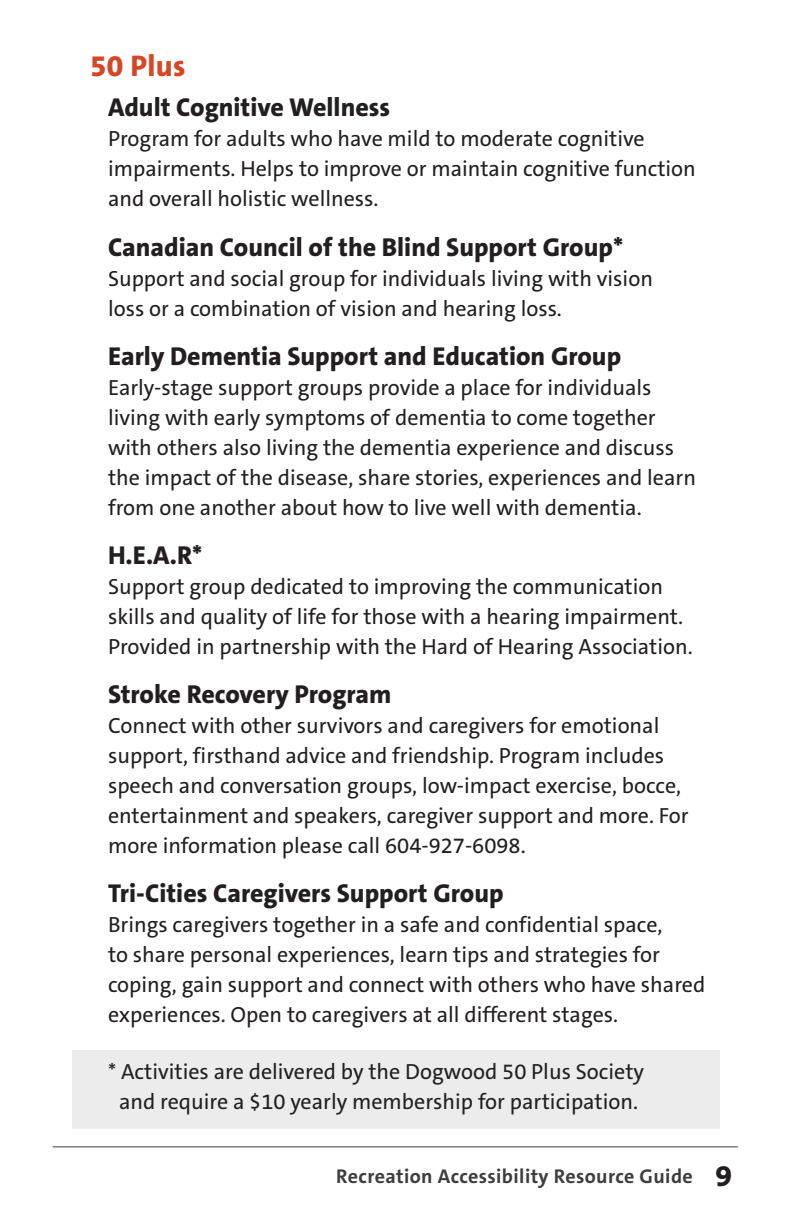
<style>
.page{position:relative;width:792px;height:1224px;background:#fff}
.page>*{position:absolute;margin:0;border:0;box-sizing:border-box;transform-origin:0 0}
.Subhead{font:800 30px "The Sans C5";letter-spacing:.01em;color:#d44727}
.t1{font:800 30px "The Sans C5";color:#231f20}
.t2{font:800 26px "The Sans C5";color:#231f20}
.Text_Indented{font:22px/30px "The Sans C5";color:#231f20}
.Italicized_Note_with{font:22px/30px "The Sans C5";color:#231f20;text-align:center}
.t3{font:700 20px "The Sans C5";letter-spacing:.02em;color:#3e3e3f}
</style>
<div class="page">
<hr style="left:53px;top:1146px;width:685px;height:1px;background:#3e3e3f">
<div style="left:72px;top:1050px;width:648px;height:78px;background:#ececed"></div>
<h2 class="Subhead" style="left:90px;top:47px;width:97px">50 Plus</h2>
<h3 class="t2" style="left:108px;top:91px;width:284px">Adult Cognitive Wellness</h3>
<p class="Text_Indented" style="left:108px;top:124px;width:589px">Program for adults who have mild to moderate cognitive impairments. Helps to improve or maintain cognitive function and overall holistic wellness.</p>
<h3 class="t2" style="left:108px;top:230px;width:517px">Canadian Council of the Blind Support Group*</h3>
<p class="Text_Indented" style="left:108px;top:263px;width:547px">Support and social group for individuals living with vision loss or a combination of vision and hearing loss.</p>
<h3 class="t2" style="left:108px;top:339px;width:515px">Early Dementia Support and Education Group</h3>
<p class="Text_Indented" style="left:108px;top:373px;width:590px">Early-stage support groups provide a place for individuals living with early symptoms of dementia to come together with others also living the dementia experience and discuss the impact of the disease, share stories, experiences and learn from one another about how to live well with dementia.</p>
<h3 class="t2" style="left:108px;top:539px;width:96px">H.E.A.R*</h3>
<p class="Text_Indented" style="left:108px;top:572px;width:586px">Support group dedicated to improving the communication skills and quality of life for those with a hearing impairment.<br>Provided in partnership with the Hard of Hearing Association.</p>
<h3 class="t2" style="left:108px;top:678px;width:285px">Stroke Recovery Program</h3>
<p class="Text_Indented" style="left:108px;top:711px;width:582px">Connect with other survivors and caregivers for emotional support, firsthand advice and friendship. Program includes speech and conversation groups, low-impact exercise, bocce, entertainment and speakers, caregiver support and more. For more information please call 604-927-6098.</p>
<h3 class="t2" style="left:108px;top:877px;width:397px">Tri-Cities Caregivers Support Group</h3>
<p class="Text_Indented" style="left:108px;top:910px;width:599px">Brings caregivers together in a safe and confidential space,<br>to share personal experiences, learn tips and strategies for coping, gain support and connect with others who have shared experiences. Open to caregivers at all different stages.</p>
<p class="Italicized_Note_with" style="left:108px;top:1057px;width:538px">* Activities are delivered by the Dogwood 50 Plus Society and require a $10 yearly membership for participation.</p>
<p class="t3" style="left:336px;top:1164px;width:358px">Recreation Accessibility Resource Guide</p>
<h1 class="t1" style="left:715px;top:1157px;width:18px">9</h1>
</div>
